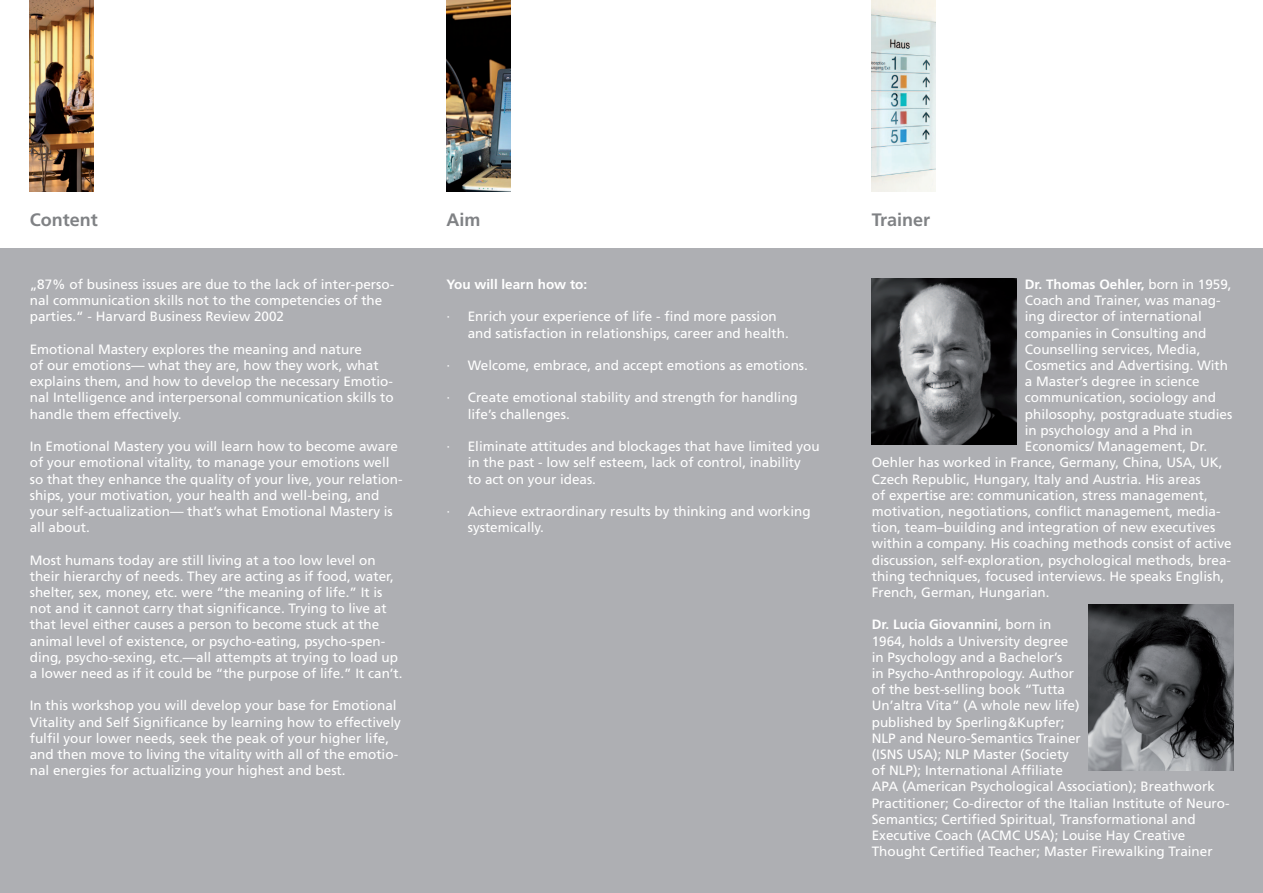
<style>
.page{position:relative;width:1263px;height:893px;background:#fff}
.page>*{position:absolute;margin:0;border:0;box-sizing:border-box;transform-origin:0 0}
.t1{font:700 18px "Frutiger LT Std";color:#808285}
.t2{font:13.5px/16.2px "Frutiger LT Std";color:#fff}
.t3{font:700 13.5px "Frutiger LT Std";color:#fff}
.s1{font-weight:400}
.s2{font-weight:700}
</style>
<div class="page">
<div style="left:0;top:249px;width:1263px;height:644px;background:#aeafb3"></div>
<img style="left:30px;top:0;width:64px;height:191px">
<img style="left:446px;top:0;width:64px;height:191px">
<img style="left:872px;top:0;width:63px;height:191px">
<img style="left:872px;top:279px;width:144px;height:166px">
<img style="left:1089px;top:605px;width:144px;height:166px">
<h1 class="t1" style="left:30px;top:209px;width:70px">Content</h1>
<h1 class="t1" style="left:446px;top:209px;width:36px">Aim</h1>
<p class="t2" style="left:30px;top:276px;width:366px">„87% of business issues are due to the lack of inter-perso&shy;nal communication skills not to the competencies of the parties.“ - Harvard Business Review 2002</p>
<p class="t2" style="left:30px;top:341px;width:365px">Emotional Mastery explores the meaning and nature<br>of our emotions— what they are, how they work, what explains them, and how to develop the necessary Emotio&shy;nal Intelligence and interpersonal communication skills to handle them effectively.</p>
<p class="t2" style="left:30px;top:438px;width:374px">In Emotional Mastery you will learn how to become aware of your emotional vitality, to manage your emotions well so that they enhance the quality of your live, your relation&shy;ships, your motivation, your health and well-being, and your self-actualization— that’s what Emotional Mastery is all about.</p>
<p class="t2" style="left:30px;top:552px;width:374px">Most humans today are still living at a too low level on their hierarchy of needs. They are acting as if food, water, shelter, sex, money, etc. were “the meaning of life.” It is not and it cannot carry that significance. Trying to live at that level either causes a person to become stuck at the animal level of existence, or psycho-eating, psycho-spen&shy;ding, psycho-sexing, etc.—all attempts at trying to load up a lower need as if it could be “the purpose of life.” It can’t.</p>
<p class="t2" style="left:30px;top:698px;width:373px">In this workshop you will develop your base for Emotional Vitality and Self Significance by learning how to effectively fulfil your lower needs, seek the peak of your higher life, and then move to living the vitality with all of the emotio&shy;nal energies for actualizing your highest and best.</p>
<p class="t3" style="left:446px;top:276px;width:142px">You will learn how to:</p>
<p class="t2" style="left:468px;top:309px;width:323px;text-indent:-21px">· Enrich your experience of life - find more passion and satisfaction in relationships, career and health.</p>
<p class="t2" style="left:446px;top:357px;width:363px">· Welcome, embrace, and accept emotions as emotions.</p>
<p class="t2" style="left:468px;top:390px;width:332px;text-indent:-21px">· Create emotional stability and strength for handling life’s challenges.</p>
<p class="t2" style="left:468px;top:438px;width:353px;text-indent:-21px">· Eliminate attitudes and blockages that have limited you in the past - low self esteem, lack of control, inability<br>to act on your ideas.</p>
<p class="t2" style="left:468px;top:503px;width:344px;text-indent:-21px">· Achieve extraordinary results by thinking and working systemically.</p>
<h1 class="t1" style="left:872px;top:209px;width:60px">Trainer</h1>
<p class="t3" style="left:1025px;top:276px;width:208px">Dr. Thomas Oehler, <span class="s1">born in 1959,</span></p>
<p class="t2" style="left:1025px;top:293px;width:197px">Coach and Trainer, was manag-</p>
<p class="t2" style="left:1025px;top:309px;width:179px">ing director of international</p>
<p class="t2" style="left:1025px;top:325px;width:183px">companies in Consulting and</p>
<p class="t2" style="left:1025px;top:341px;width:177px">Counselling services, Media,</p>
<p class="t2" style="left:1025px;top:357px;width:205px">Cosmetics and Advertising. With</p>
<p class="t2" style="left:1025px;top:374px;width:176px">a Master’s degree in science</p>
<p class="t2" style="left:1025px;top:390px;width:193px">communication, sociology and</p>
<p class="t2" style="left:1025px;top:406px;width:209px">philosophy, postgraduate studies</p>
<p class="t2" style="left:1025px;top:422px;width:170px">in psychology and a Phd in</p>
<p class="t2" style="left:1025px;top:438px;width:184px">Economics/ Management, Dr.</p>
<p class="t2" style="left:872px;top:455px;width:352px">Oehler has worked in France, Germany, China, USA, UK,</p>
<p class="t2" style="left:872px;top:471px;width:331px">Czech Republic, Hungary, Italy and Austria. His areas</p>
<p class="t2" style="left:872px;top:487px;width:338px">of expertise are: communication, stress management,</p>
<p class="t2" style="left:872px;top:503px;width:350px">motivation, negotiations, conflict management, media-</p>
<p class="t2" style="left:872px;top:519px;width:345px">tion, team–building and integration of new executives</p>
<p class="t2" style="left:872px;top:536px;width:361px">within a company. His coaching methods consist of active</p>
<p class="t2" style="left:872px;top:552px;width:361px">discussion, self-exploration, psychological methods, brea-</p>
<p class="t2" style="left:872px;top:568px;width:354px">thing techniques, focused interviews. He speaks English,</p>
<p class="t2" style="left:872px;top:584px;width:179px">French, German, Hungarian.</p>
<p class="t2" style="left:872px;top:617px;width:359px"><span class="s2">Dr. Lucia Giovannini</span>, born in<br>1964, holds a University degree<br>in Psychology and a Bachelor’s<br>in Psycho-Anthropology. Author<br>of the best-selling book “Tutta<br>Un’altra Vita“ (A whole new life)<br>published by Sperling&amp;Kupfer;<br>NLP and Neuro-Semantics Trainer<br>(ISNS USA); NLP Master (Society<br>of NLP); International Affiliate<br>APA (American Psychological Association); Breathwork Practitioner; Co-director of the Italian Institute of Neuro-Semantics; Certified Spiritual, Transformational and Executive Coach (ACMC USA); Louise Hay Creative Thought Certified Teacher; Master Firewalking Trainer</p>
</div>
